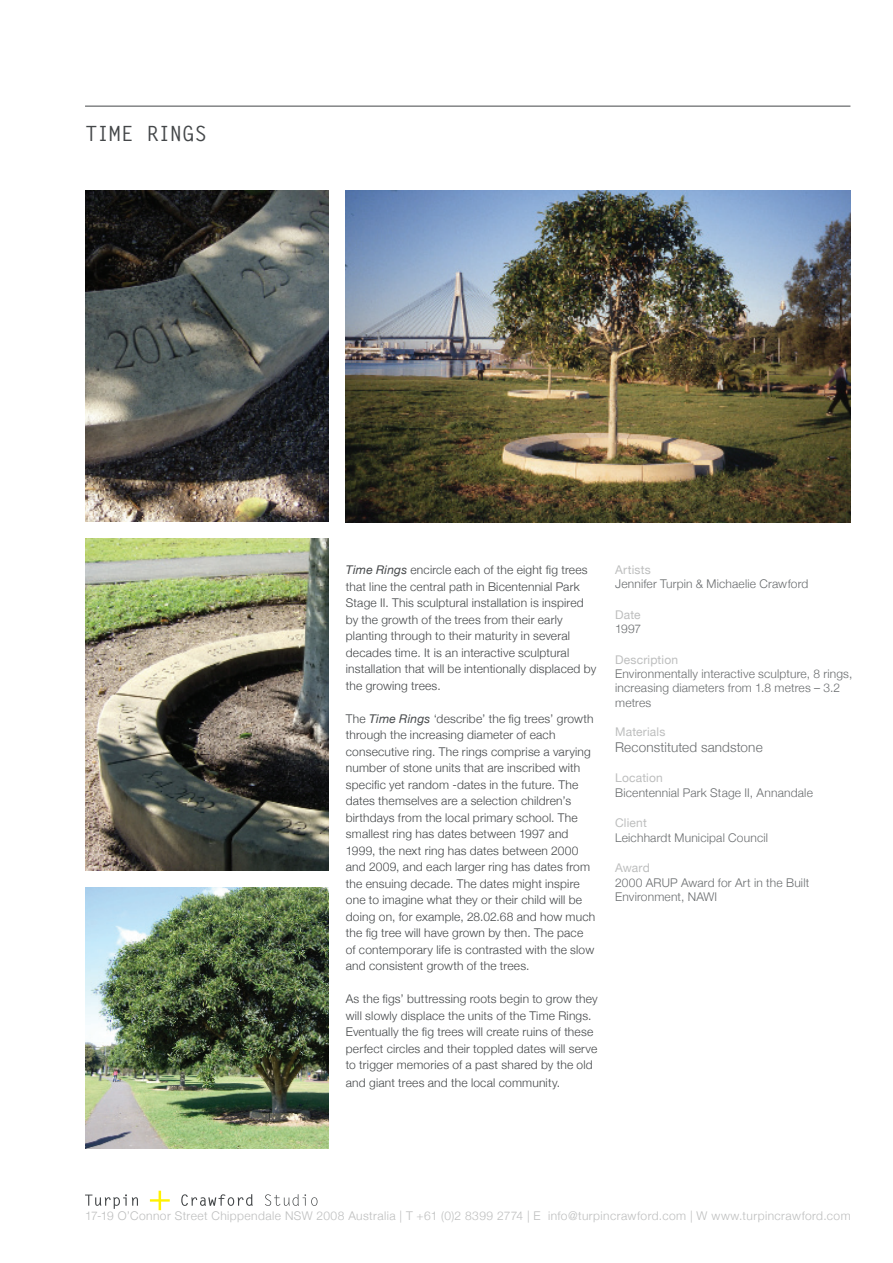
<style>
.page{position:relative;width:893px;height:1263px;background:#fff}
.page>*{position:absolute;margin:0;border:0;box-sizing:border-box;transform-origin:0 0}
.t1{font:700 21px "Letter Gothic Std";letter-spacing:-.02em;color:#444749}
.t2{font:300 13.5px "Helvetica Neue";letter-spacing:.01em;color:#696c6e}
.t3{font:300 12px/16.5px "Helvetica Neue";letter-spacing:.015em;color:#444749}
.t4{font:300 12px/14.4px "Helvetica Neue";letter-spacing:.015em;color:#696c6e}
.t5{font:300 12px "Helvetica Neue";letter-spacing:.035em;color:#bdbebe}
.t6{font:12px "Helvetica Neue";letter-spacing:.015em;color:#bdbebe}
.s1{font-weight:400;font-style:italic}
</style>
<div class="page">
<svg style="left:181px;top:1194px;width:136px;height:12px"></svg>
<svg style="left:150px;top:1191px;width:20px;height:19px"></svg>
<svg style="left:85px;top:1194px;width:53px;height:15px"></svg>
<hr style="left:85px;top:106px;width:765px;height:1px;background:#444749">
<img style="left:346px;top:190px;width:504px;height:332px">
<img style="left:85px;top:887px;width:244px;height:261px">
<img style="left:85px;top:190px;width:244px;height:332px">
<img style="left:85px;top:539px;width:244px;height:331px">
<h1 class="t1" style="left:85px;top:121px;width:123px">TIME RINGS</h1>
<p class="t3" style="left:346px;top:562px;width:252px"><span class="s1">Time Rings</span> encircle each of the eight fig trees that line the central path in Bicentennial Park Stage II. This sculptural installation is inspired by the growth of the trees from their early planting through to their maturity in several decades time. It is an interactive sculptural installation that will be intentionally displaced by the growing trees.</p>
<p class="t3" style="left:346px;top:710px;width:251px">The <span class="s1">Time Rings</span> ‘describe’ the fig trees’ growth through the increasing diameter of each consecutive ring. The rings comprise a varying number of stone units that are inscribed with specific yet random -dates in the future. The dates themselves are a selection children’s birthdays from the local primary school. The smallest ring has dates between 1997 and 1999, the next ring has dates between 2000 and 2009, and each larger ring has dates from the ensuing decade. The dates might inspire one to imagine what they or their child will be doing on, for example, 28.02.68 and how much the fig tree will have grown by then. The pace of contemporary life is contrasted with the slow and consistent growth of the trees.</p>
<p class="t3" style="left:346px;top:991px;width:253px">As the figs’ buttressing roots begin to grow they will slowly displace the units of the Time Rings.<br>Eventually the fig trees will create ruins of these perfect circles and their toppled dates will serve to trigger memories of a past shared by the old</p>
<p class="t3" style="left:346px;top:1075px;width:216px">and giant trees and the local community.</p>
<p class="t6" style="left:615px;top:562px;width:37px">Artists</p>
<p class="t4" style="left:615px;top:576px;width:195px">Jennifer Turpin &amp; Michaelie Crawford</p>
<p class="t6" style="left:615px;top:607px;width:27px">Date</p>
<p class="t4" style="left:615px;top:621px;width:28px">1997</p>
<p class="t6" style="left:615px;top:652px;width:64px">Description</p>
<p class="t4" style="left:615px;top:666px;width:239px">Environmentally interactive sculpture, 8 rings, increasing diameters from 1.8 metres – 3.2 metres</p>
<p class="t6" style="left:615px;top:724px;width:52px">Materials</p>
<p class="t2" style="left:615px;top:739px;width:149px">Reconstituted sandstone</p>
<p class="t6" style="left:615px;top:771px;width:49px">Location</p>
<p class="t4" style="left:615px;top:785px;width:199px">Bicentennial Park Stage II, Annandale</p>
<p class="t6" style="left:615px;top:816px;width:33px">Client</p>
<p class="t4" style="left:615px;top:830px;width:154px">Leichhardt Municipal Council</p>
<p class="t6" style="left:615px;top:861px;width:36px">Award</p>
<p class="t4" style="left:615px;top:875px;width:196px">2000 ARUP Award for Art in the Built<br>Environment, NAWI</p>
<p class="t5" style="left:85px;top:1209px;width:767px">17-19 O’Connor Street Chippendale NSW 2008 Australia | T +61 (0)2 8399 2774 | E info@turpincrawford.com | W www.turpincrawford.com</p>
</div>
